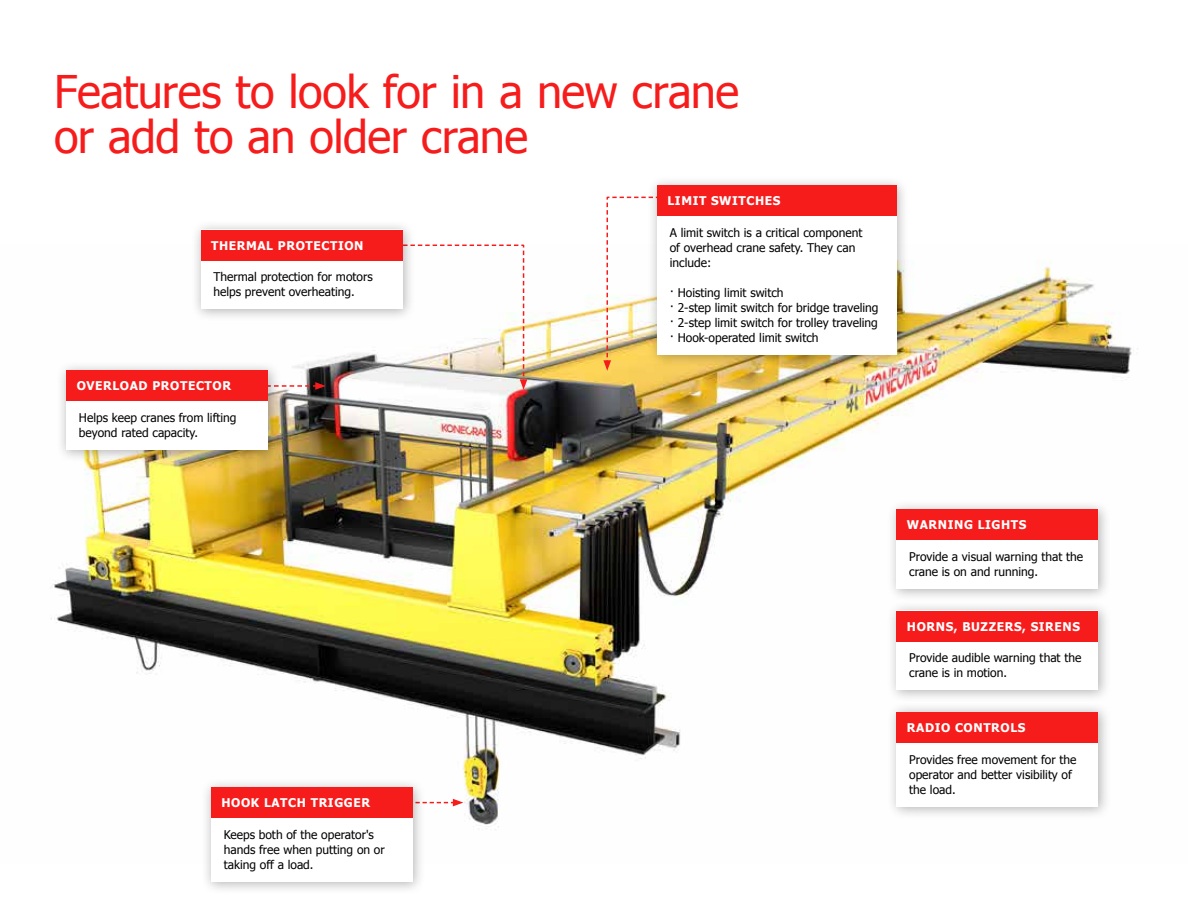
<style>
.page{position:relative;width:1188px;height:918px;background:#fff}
.page>*{position:absolute;margin:0;border:0;box-sizing:border-box;transform-origin:0 0}
.t1{font:45px/45px "Tahoma";letter-spacing:-.01em;color:#f71c1c}
.t2{font:12px/15px "Tahoma";color:#000}
.t3{font:700 12px "Tahoma";letter-spacing:.05em;color:#fff}
</style>
<div class="page">
<img style="left:50px;top:260px;width:1088px;height:570px">
<img style="left:603px;top:196px;width:71px;height:175px">
<svg style="left:382px;top:244px;width:145px;height:146px"></svg>
<svg style="left:426px;top:799px;width:37px;height:7px"></svg>
<svg style="left:281px;top:382px;width:45px;height:8px"></svg>
<div style="left:886px;top:702px;width:226px;height:118px;background:#000;opacity:.3"></div>
<div style="left:896px;top:712px;width:202px;height:94px;background:#fff"></div>
<div style="left:896px;top:712px;width:202px;height:31px;background:#f71c1c"></div>
<div style="left:647px;top:175px;width:262px;height:193px;background:#000;opacity:.3"></div>
<div style="left:657px;top:185px;width:239px;height:170px;background:#fff"></div>
<div style="left:657px;top:185px;width:239px;height:31px;background:#f71c1c"></div>
<div style="left:191px;top:220px;width:225px;height:102px;background:#000;opacity:.3"></div>
<div style="left:201px;top:230px;width:202px;height:79px;background:#fff"></div>
<div style="left:201px;top:230px;width:202px;height:30px;background:#f71c1c"></div>
<div style="left:56px;top:361px;width:225px;height:102px;background:#000;opacity:.3"></div>
<div style="left:66px;top:371px;width:202px;height:79px;background:#fff"></div>
<div style="left:66px;top:371px;width:202px;height:30px;background:#f71c1c"></div>
<div style="left:886px;top:601px;width:226px;height:102px;background:#000;opacity:.3"></div>
<div style="left:896px;top:611px;width:202px;height:79px;background:#fff"></div>
<div style="left:896px;top:611px;width:202px;height:30px;background:#f71c1c"></div>
<div style="left:886px;top:500px;width:226px;height:102px;background:#000;opacity:.3"></div>
<div style="left:896px;top:510px;width:202px;height:79px;background:#fff"></div>
<div style="left:896px;top:510px;width:202px;height:30px;background:#f71c1c"></div>
<div style="left:201px;top:778px;width:225px;height:117px;background:#000;opacity:.3"></div>
<div style="left:211px;top:788px;width:202px;height:94px;background:#fff"></div>
<div style="left:211px;top:788px;width:202px;height:30px;background:#f71c1c"></div>
<h1 class="t1" style="left:54px;top:67px;width:687px">Features to look for in a new crane or add to an older crane</h1>
<p class="t3" style="left:211px;top:237px;width:154px">THERMAL PROTECTION</p>
<p class="t2" style="left:213px;top:269px;width:161px">Thermal protection for motors helps prevent overheating.</p>
<p class="t3" style="left:77px;top:378px;width:156px">OVERLOAD PROTECTOR</p>
<p class="t2" style="left:79px;top:410px;width:159px">Helps keep cranes from lifting beyond rated capacity.</p>
<p class="t3" style="left:668px;top:192px;width:115px">LIMIT SWITCHES</p>
<p class="t2" style="left:670px;top:225px;width:194px">A limit switch is a critical component of overhead crane safety. They can include:</p>
<p class="t2" style="left:670px;top:285px;width:210px">· Hoisting limit switch<br>· 2-step limit switch for bridge traveling · 2-step limit switch for trolley traveling · Hook-operated limit switch</p>
<p class="t3" style="left:221px;top:795px;width:150px">HOOK LATCH TRIGGER</p>
<p class="t2" style="left:224px;top:827px;width:163px">Keeps both of the operator's hands free when putting on or taking off a load.</p>
<p class="t3" style="left:907px;top:517px;width:121px">WARNING LIGHTS</p>
<p class="t2" style="left:909px;top:549px;width:176px">Provide a visual warning that the crane is on and running.</p>
<p class="t3" style="left:907px;top:618px;width:175px">HORNS, BUZZERS, SIRENS</p>
<p class="t2" style="left:909px;top:650px;width:174px">Provide audible warning that the crane is in motion.</p>
<p class="t3" style="left:907px;top:719px;width:120px">RADIO CONTROLS</p>
<p class="t2" style="left:909px;top:751px;width:169px">Provides free movement for the operator and better visibility of the load.</p>
</div>
